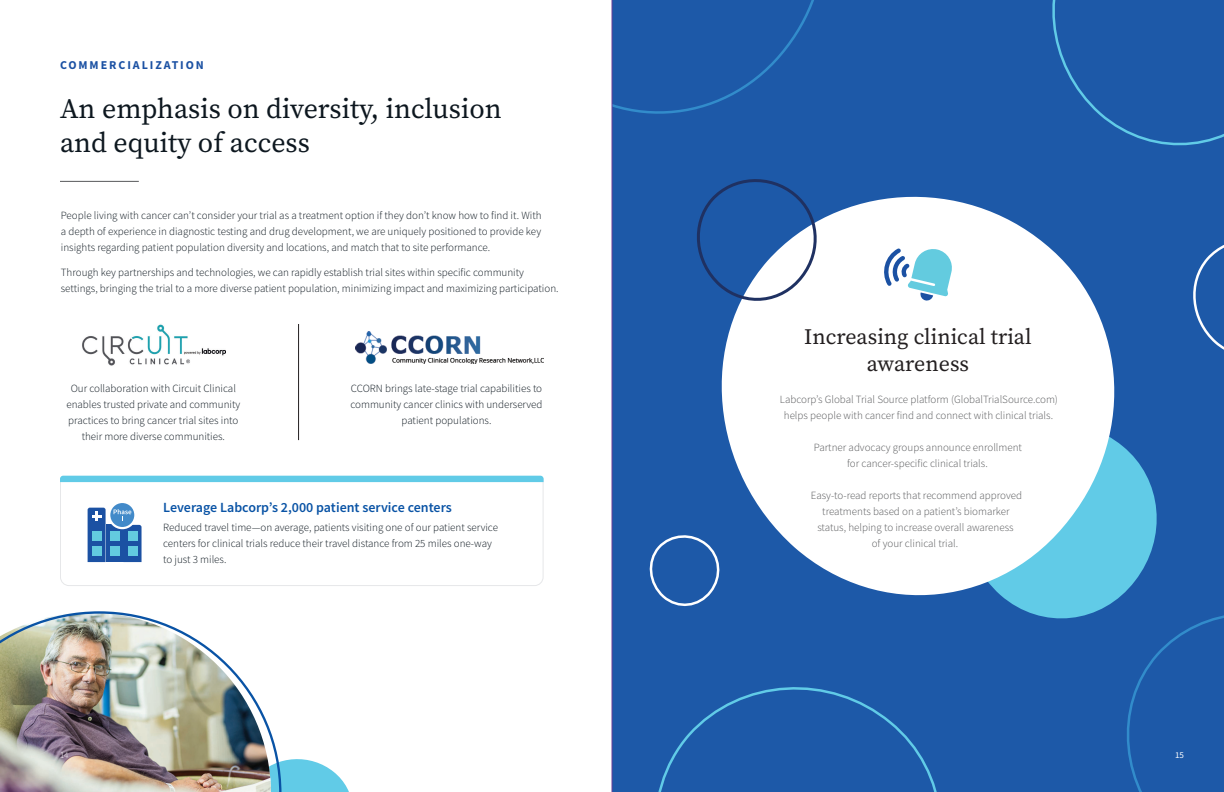
<style>
.page{position:relative;width:1224px;height:792px;background:#fff}
.page>*{position:absolute;margin:0;border:0;box-sizing:border-box;transform-origin:0 0}
.t1{font:28px/33.6px "Source Serif Pro";color:#0d171f}
.t2{font:22px/26.4px "Source Serif Pro";color:#231f20;text-align:center}
.t3{font:600 14px "Source Sans Pro";color:#0953a5}
.t4{font:700 12px "Source Sans Pro";letter-spacing:.16em;color:#1b51a3}
.t5{font:300 11px/16px "Source Sans Pro";color:#0d171f}
.t6{font:300 11px/16px "Source Sans Pro";color:#57585a;text-align:center}
.t7{font:300 9px "Source Sans Pro";color:#fff}
.t8{font:9px "Source Sans Pro";color:#fff}
</style>
<div class="page">
<svg style="left:282px;top:759px;width:67px;height:33px"></svg>
<img style="left:0;top:611px;width:282px;height:181px">
<hr style="left:60px;top:181px;width:79px;height:1px;background:#57585a">
<svg style="left:60px;top:482px;width:484px;height:104px"></svg>
<div style="left:60px;top:476px;width:484px;height:6px;background:#61cbe7"></div>
<hr style="left:298px;top:324px;width:1px;height:116px;background:#231f20">
<img style="left:356px;top:332px;width:188px;height:32px">
<img style="left:82px;top:324px;width:144px;height:42px">
<div style="left:106px;top:525px;width:18px;height:37px;background:#1b51a3"></div>
<div style="left:110px;top:532px;width:9px;height:9px;background:#63cbdf"></div>
<div style="left:110px;top:546px;width:9px;height:10px;background:#63cbdf"></div>
<svg style="left:88px;top:508px;width:18px;height:54px"></svg>
<svg style="left:109px;top:502px;width:26px;height:26px"></svg>
<div style="left:108px;top:501px;width:29px;height:28px;border:2px solid #fff;border-radius:50%"></div>
<svg style="left:114px;top:509px;width:28px;height:53px"></svg>
<div style="left:612px;top:0;width:612px;height:792px;background:#1d59a8"></div>
<svg style="left:645px;top:530px;width:52px;height:80px;background:#2e66ae"></svg>
<svg style="left:953px;top:413px;width:215px;height:218px;background:#2b70b5"></svg>
<svg style="left:697px;top:176px;width:441px;height:446px"></svg>
<svg style="left:690px;top:172px;width:132px;height:135px"></svg>
<div style="left:638px;top:673px;width:317px;height:119px;background:#1d59a8"></div>
<div style="left:1112px;top:600px;width:112px;height:192px;background:#1d59a8"></div>
<svg style="left:1187px;top:232px;width:37px;height:132px;background:#2b63ad"></svg>
<div style="left:1038px;top:0;width:186px;height:161px;background:#1d59a8"></div>
<svg style="left:883px;top:245px;width:71px;height:56px"></svg>
<p class="t4" style="left:60px;top:57px;width:145px">COMMERCIALIZATION</p>
<h1 class="t1" style="left:60px;top:92px;width:443px">An emphasis on diversity, inclusion and equity of access</h1>
<p class="t5" style="left:61px;top:208px;width:482px;text-align:justify">People living with cancer can’t consider your trial as a treatment option if they don’t know how to find it. With a depth of experience in diagnostic testing and drug development, we are uniquely positioned to provide key insights regarding patient population diversity and locations, and match that to site performance.</p>
<p class="t5" style="left:61px;top:265px;width:499px">Through key partnerships and technologies, we can rapidly establish trial sites within specific community settings, bringing the trial to a more diverse patient population, minimizing impact and maximizing participation.</p>
<p class="t5" style="left:66px;top:380px;width:175px;text-align:center">Our collaboration with Circuit Clinical enables trusted private and community practices to bring cancer trial sites into their more diverse communities.</p>
<p class="t5" style="left:350px;top:380px;width:194px;text-align:center">CCORN brings late-stage trial capabilities to community cancer clinics with underserved patient populations.</p>
<p class="t3" style="left:163px;top:498px;width:290px">Leverage Labcorp’s 2,000 patient service centers</p>
<p class="t7" style="left:60px;top:749px;width:10px">14</p>
<p class="t5" style="left:163px;top:519px;width:336px">Reduced travel time—on average, patients visiting one of our patient service centers for clinical trials reduce their travel distance from 25 miles one-way to just 3 miles.</p>
<h2 class="t2" style="left:804px;top:324px;width:229px">Increasing clinical trial awareness</h2>
<p class="t6" style="left:780px;top:391px;width:280px">Labcorp’s Global Trial Source platform (GlobalTrialSource.com) helps people with cancer find and connect with clinical trials.</p>
<p class="t6" style="left:814px;top:439px;width:210px">Partner advocacy groups announce enrollment for cancer-specific clinical trials.</p>
<p class="t6" style="left:811px;top:487px;width:213px">Easy-to-read reports that recommend approved treatments based on a patient’s biomarker status, helping to increase overall awareness<br>of your clinical trial.</p>
<p class="t8" style="left:1175px;top:750px;width:10px">15</p>
</div>
